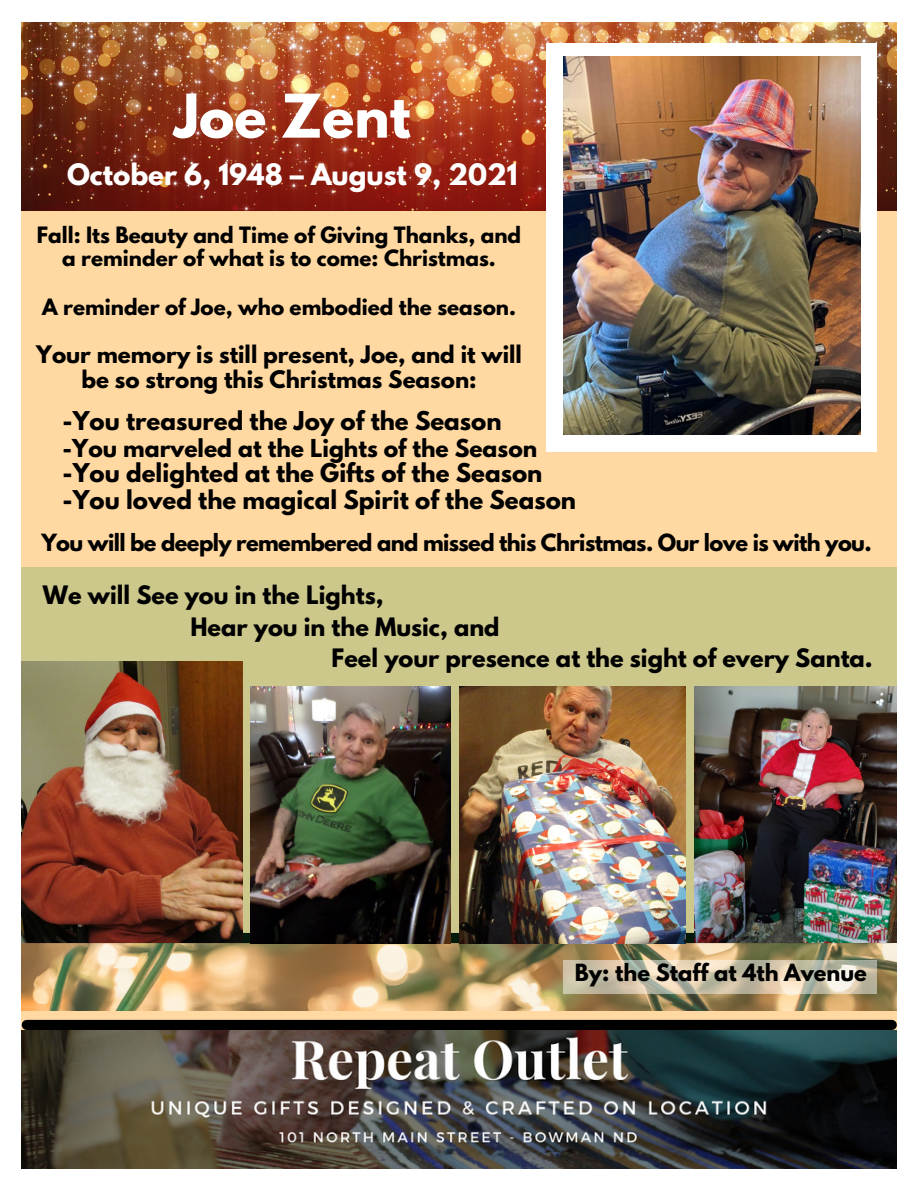
<style>
.page{position:relative;width:918px;height:1188px;background:#fff}
.page>*{position:absolute;margin:0;border:0;box-sizing:border-box;transform-origin:0 0}
.t1{font:700 53.4px "League Spartan";color:#fff}
.t2{font:700 26.1px "League Spartan";color:#fff}
.t3{font:700 22.95px "League Spartan";color:#000}
.t4{font:700 22.5px "League Spartan";color:#000}
.t5{font:700 21.9px "League Spartan";color:#000}
.t6{font:700 21.45px/24.8px "League Spartan";color:#000;text-align:center}
.t7{font:700 21px "League Spartan";letter-spacing:-.03em;color:#000}
.t8{font:700 21px "League Spartan";color:#000}
.t9{font:700 19.95px/23.7px "League Spartan";color:#000;text-align:center}
</style>
<div class="page">
<div style="left:21px;top:22px;width:876px;height:1147px;background:#ffd9a1"></div>
<img style="left:22px;top:943px;width:875px;height:68px">
<div style="left:21px;top:567px;width:876px;height:376px;background:#ccc78b"></div>
<svg style="left:563px;top:960px;width:314px;height:33px;background:#cec5ae"></svg>
<img style="left:21px;top:22px;width:876px;height:188px">
<div style="left:546px;top:43px;width:331px;height:408px;background:#fff"></div>
<img style="left:563px;top:57px;width:297px;height:378px">
<img style="left:250px;top:687px;width:201px;height:256px">
<img style="left:21px;top:662px;width:222px;height:281px">
<div style="left:27px;top:1020px;width:865px;height:10px;background:#000"></div>
<img style="left:459px;top:687px;width:226px;height:256px">
<img style="left:694px;top:687px;width:203px;height:256px">
<img style="left:22px;top:1030px;width:875px;height:138px">
<p class="t1" style="left:174px;top:90px;width:238px">Joe Zent</p>
<p class="t2" style="left:67px;top:162px;width:452px">October 6, 1948 – August 9, 2021</p>
<p class="t9" style="left:37px;top:225px;width:486px">Fall: Its Beauty and Time of Giving Thanks, and a reminder of what is to come: Christmas.</p>
<p class="t9" style="left:42px;top:297px;width:475px">A reminder of Joe, who embodied the season.</p>
<p class="t6" style="left:36px;top:345px;width:487px">Your memory is still present, Joe, and it will be so strong this Christmas Season:</p>
<p class="t3" style="left:63px;top:409px;width:440px">-You treasured the Joy of the Season</p>
<p class="t5" style="left:63px;top:437px;width:476px">-You marveled at the Lights of the Season</p>
<p class="t3" style="left:63px;top:462px;width:481px">-You delighted at the Gifts of the Season</p>
<p class="t3" style="left:63px;top:489px;width:515px">-You loved the magical Spirit of the Season</p>
<p class="t7" style="left:41px;top:533px;width:832px">You will be deeply remembered and missed this Christmas. Our love is with you.</p>
<p class="t4" style="left:43px;top:584px;width:342px">We will See you in the Lights,</p>
<p class="t4" style="left:190px;top:616px;width:311px">Hear you in the Music, and</p>
<p class="t4" style="left:332px;top:647px;width:543px">Feel your presence at the sight of every Santa.</p>
<p class="t8" style="left:575px;top:962px;width:293px">By: the Staff at 4th Avenue</p>
</div>
